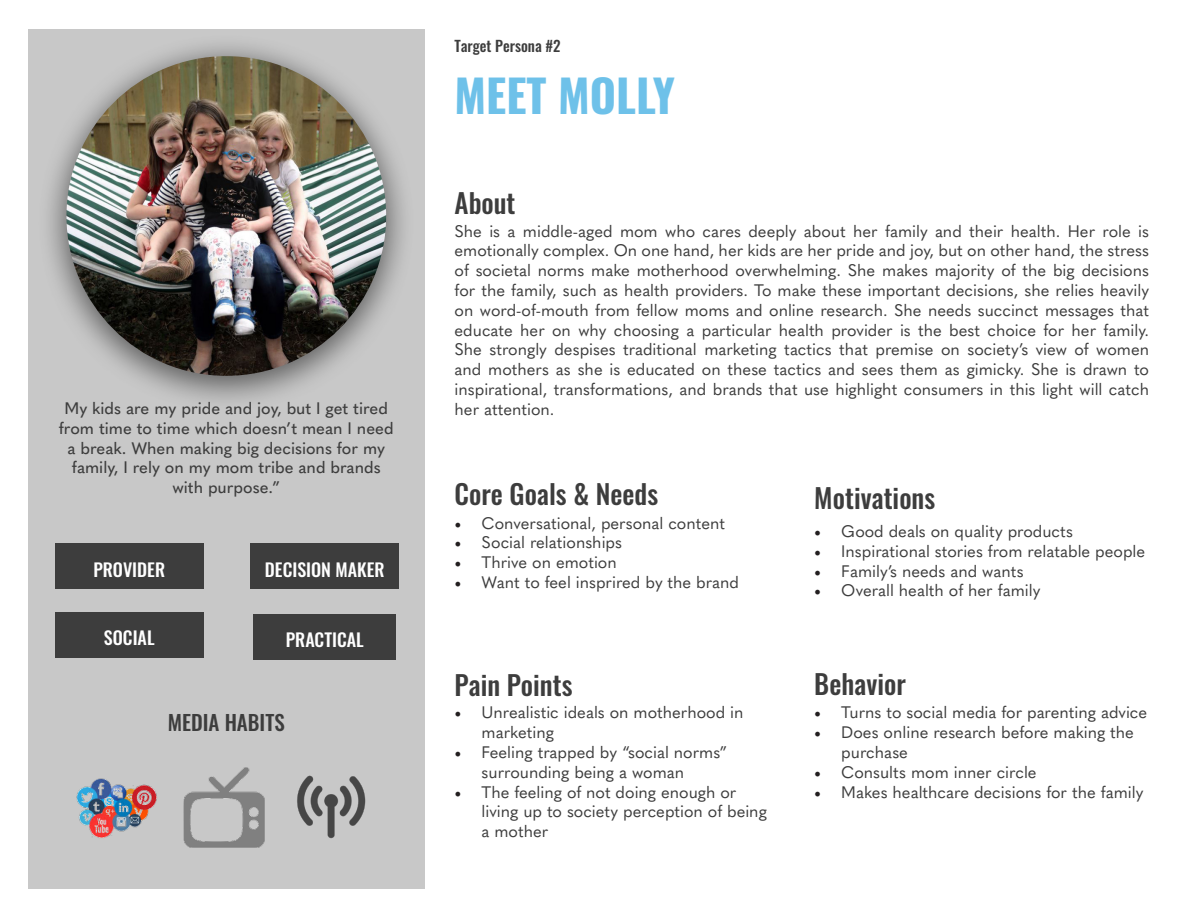
<style>
.page{position:relative;width:1188px;height:918px;background:#fff}
.page>*{position:absolute;margin:0;border:0;box-sizing:border-box;transform-origin:0 0}
.t1{font:700 45px "Oswald";color:#6ec1e9}
.t2{font:500 27px "Oswald";color:#3d3d3d}
.t3{font:500 21px "Oswald";color:#3d3d3d}
.t4{font:500 18px "Oswald";color:#fff}
.t5{font:16.5px/19.8px "Quasimoda";color:#3d3d3d}
.t6{font:500 16.5px/19.8px "Quasimoda";color:#3d3d3d;text-align:center}
.t7{font:500 15px "Oswald";color:#3d3d3d}
.s1{font-family:"Minion Pro";font-size:18px;color:#231f20}
</style>
<div class="page">
<div style="left:28px;top:29px;width:397px;height:860px;background:#c8c8c8"></div>
<div style="left:37px;top:34px;width:379px;height:378px;background:#3d3d3d;opacity:.75"></div>
<img style="left:66px;top:56px;width:320px;height:320px;border-radius:160px">
<div style="left:55px;top:543px;width:149px;height:45px;background:#3d3d3d"></div>
<div style="left:250px;top:543px;width:149px;height:45px;background:#3d3d3d"></div>
<div style="left:55px;top:612px;width:149px;height:45px;background:#3d3d3d"></div>
<div style="left:254px;top:614px;width:142px;height:45px;background:#3d3d3d"></div>
<img style="left:76px;top:778px;width:81px;height:60px">
<img style="left:183px;top:768px;width:81px;height:80px">
<img style="left:297px;top:775px;width:69px;height:64px">
<p class="t6" style="left:59px;top:397px;width:336px">My kids are my pride and joy, but I get tired from time to time which doesn’t mean I need a break. When making big decisions for my family, I rely on my mom tribe and brands with purpose.”</p>
<p class="t4" style="left:93px;top:560px;width:73px">PROVIDER</p>
<p class="t4" style="left:265px;top:560px;width:121px">DECISION MAKER</p>
<p class="t4" style="left:104px;top:629px;width:52px">SOCIAL</p>
<p class="t4" style="left:286px;top:631px;width:79px">PRACTICAL</p>
<p class="t3" style="left:168px;top:712px;width:118px">MEDIA HABITS</p>
<p class="t7" style="left:455px;top:38px;width:107px">Target Persona #2</p>
<p class="t1" style="left:455px;top:72px;width:222px">MEET MOLLY</p>
<p class="t2" style="left:455px;top:189px;width:62px">About</p>
<p class="t5" style="left:455px;top:220px;width:696px;text-align:justify">She is a middle-aged mom who cares deeply about her family and their health. Her role is emotionally complex. On one hand, her kids are her pride and joy, but on other hand, the stress of societal norms make motherhood overwhelming. She makes majority of the big decisions for the family, such as health providers. To make these important decisions, she relies heavily on word-of-mouth from fellow moms and online research. She needs succinct messages that educate her on why choosing a particular health provider is the best choice for her family.<br>She strongly despises traditional marketing tactics that premise on society’s view of women and mothers as she is educated on these tactics and sees them as gimicky. She is drawn to inspirational, transformations, and brands that use highlight consumers in this light will catch her attention.</p>
<p class="t2" style="left:455px;top:480px;width:205px">Core Goals &amp; Needs</p>
<p class="t5" style="left:455px;top:512px;width:272px"><span class="s1">•</span> Conversational, personal content</p>
<p class="t5" style="left:455px;top:532px;width:169px"><span class="s1">•</span> Social relationships</p>
<p class="t5" style="left:455px;top:551px;width:164px"><span class="s1">•</span> Thrive on emotion</p>
<p class="t5" style="left:455px;top:571px;width:286px"><span class="s1">•</span> Want to feel insprired by the brand</p>
<p class="t2" style="left:455px;top:671px;width:119px">Pain Points</p>
<p class="t5" style="left:482px;top:702px;width:263px;text-indent:-27px"><span class="s1">•</span> Unrealistic ideals on motherhood in marketing</p>
<p class="t5" style="left:482px;top:741px;width:247px;text-indent:-27px"><span class="s1">•</span> Feeling trapped by “social norms” surrounding being a woman</p>
<p class="t5" style="left:482px;top:781px;width:287px;text-indent:-27px"><span class="s1">•</span> The feeling of not doing enough or living up to society perception of being a mother</p>
<p class="t2" style="left:814px;top:484px;width:122px">Motivations</p>
<p class="t5" style="left:814px;top:520px;width:260px"><span class="s1">•</span> Good deals on quality products</p>
<p class="t5" style="left:814px;top:540px;width:332px"><span class="s1">•</span> Inspirational stories from relatable people</p>
<p class="t5" style="left:814px;top:560px;width:211px"><span class="s1">•</span> Family’s needs and wants</p>
<p class="t5" style="left:814px;top:580px;width:228px"><span class="s1">•</span> Overall health of her family</p>
<p class="t2" style="left:814px;top:670px;width:93px">Behavior</p>
<p class="t5" style="left:814px;top:702px;width:334px"><span class="s1">•</span> Turns to social media for parenting advice</p>
<p class="t5" style="left:841px;top:721px;width:294px;text-indent:-27px"><span class="s1">•</span> Does online research before making the purchase</p>
<p class="t5" style="left:814px;top:761px;width:224px"><span class="s1">•</span> Consults mom inner circle</p>
<p class="t5" style="left:814px;top:781px;width:331px"><span class="s1">•</span> Makes healthcare decisions for the family</p>
</div>
